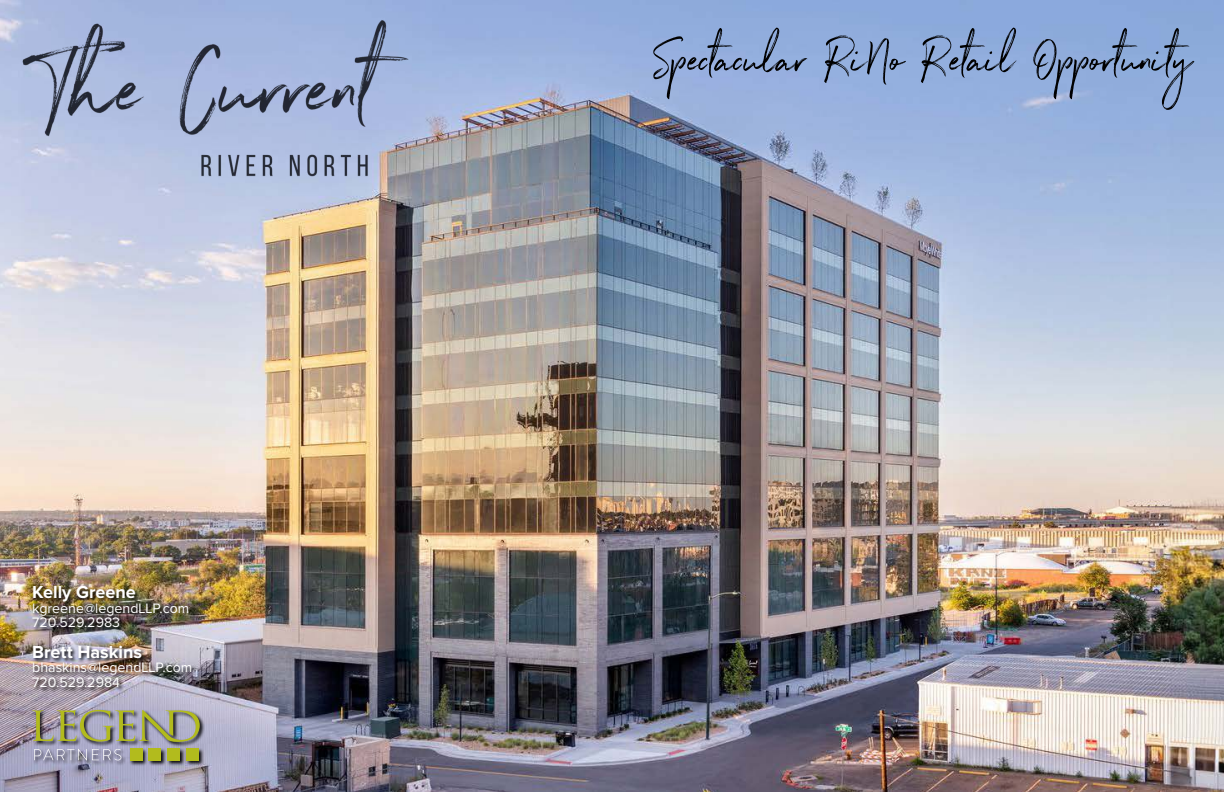
<style>
.page{position:relative;width:1224px;height:792px;background:#fff}
.page>*{position:absolute;margin:0;border:0;box-sizing:border-box;transform-origin:0 0}
.t1{font:51px "Northwell";color:#000}
.t2{font:700 18px "Proxima Nova";color:#fff}
.t3{font:14.2px/14.3px "Proxima Nova";color:#fff}
</style>
<div class="page">
<img style="left:0;top:0;width:1224px;height:792px">
<div style="left:32px;top:709px;width:173px;height:57px;background:#000;opacity:.95"></div>
<div style="left:148px;top:748px;width:13px;height:13px;background:#b2bb1d"></div>
<div style="left:130px;top:748px;width:13px;height:13px;background:#b2bb1d"></div>
<div style="left:167px;top:748px;width:13px;height:13px;background:#b2bb1d"></div>
<div style="left:186px;top:748px;width:13px;height:13px;background:#b2bb1d"></div>
<svg style="left:34px;top:749px;width:87px;height:11px"></svg>
<img style="left:32px;top:710px;width:168px;height:32px">
<img style="left:22px;top:0;width:397px;height:347px">
<div style="left:32px;top:585px;width:162px;height:48px;background:#000;opacity:.95"></div>
<div style="left:32px;top:645px;width:165px;height:48px;background:#000;opacity:.95"></div>
<p class="t2" style="left:32px;top:584px;width:105px">Kelly Greene</p>
<p class="t3" style="left:32px;top:601px;width:159px">kgreene@legendLLP.com<br>720.529.2983</p>
<p class="t2" style="left:32px;top:644px;width:111px">Brett Haskins</p>
<p class="t3" style="left:32px;top:661px;width:162px">bhaskins@legendLLP.com<br>720.529.2984</p>
<h1 class="t1" style="left:649px;top:23px;width:545px">Spectacular RiNo Retail Opportunity</h1>
</div>
